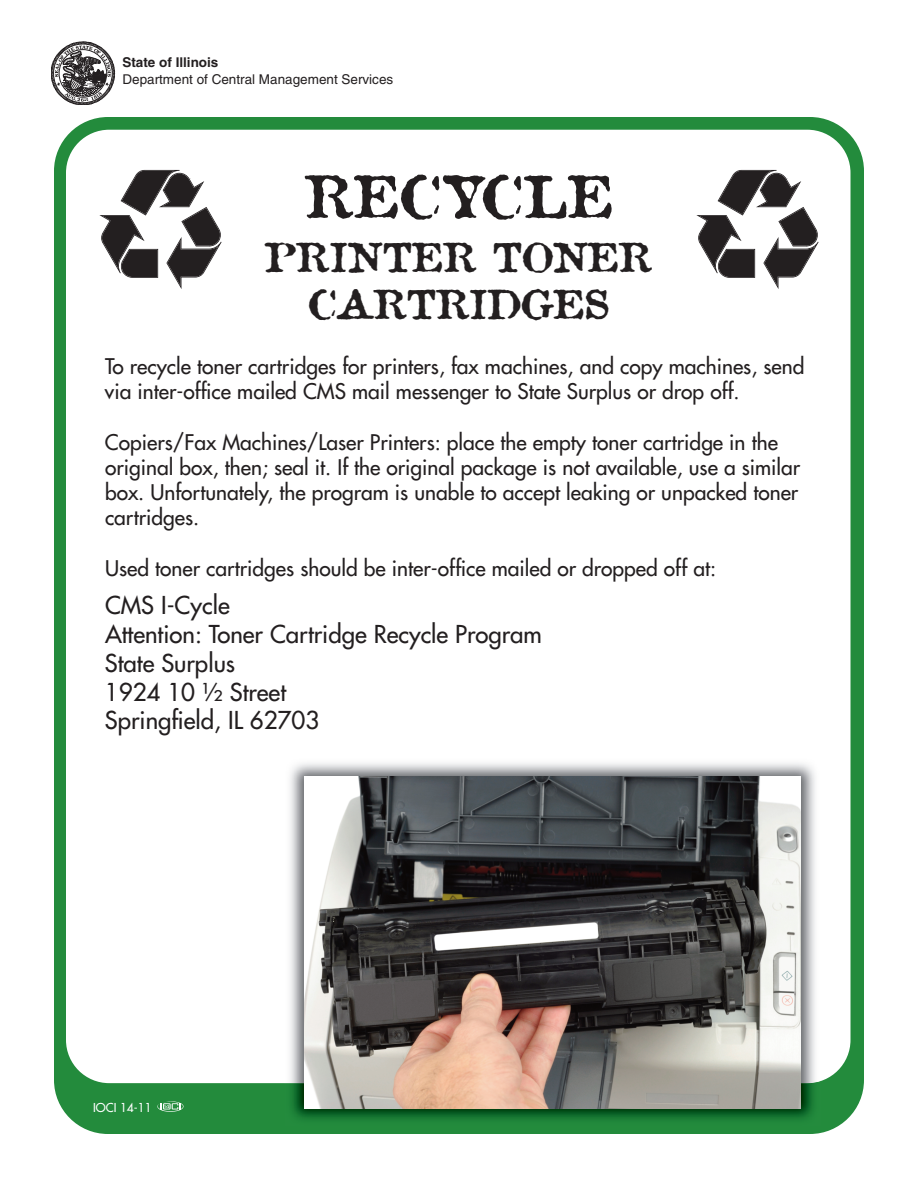
<style>
.page{position:relative;width:918px;height:1188px;background:#fff}
.page>*{position:absolute;margin:0;border:0;box-sizing:border-box;transform-origin:0 0}
.t1{font:57px "Attic";color:#231f20}
.t2{font:39px/46.8px "Attic";color:#231f20;text-align:center}
.t3{font:500 24px/28.8px "Futura Std";color:#231f20}
.t4{font:500 21px/25.2px "Futura Std";color:#231f20}
.t5{font:13.5px "Helvetica";color:#231f20}
.t6{font:700 13.5px "Helvetica";color:#231f20}
.t7{font:500 12px "Futura Std";color:#fff}
</style>
<div class="page">
<div style="left:54px;top:117px;width:810px;height:1017px;background:#238b3c;border-radius:54px"></div>
<div style="left:66px;top:130px;width:785px;height:953px;background:#fff;border-radius:43px"></div>
<svg style="left:51px;top:42px;width:64px;height:63px"></svg>
<svg style="left:99px;top:170px;width:123px;height:119px"></svg>
<svg style="left:696px;top:170px;width:123px;height:119px"></svg>
<img style="left:284px;top:1083px;width:530px;height:37px">
<img style="left:290px;top:763px;width:531px;height:320px">
<img style="left:304px;top:776px;width:497px;height:332px">
<svg style="left:157px;top:1101px;width:27px;height:11px"></svg>
<p class="t6" style="left:122px;top:58px;width:98px">State of Illinois</p>
<p class="t5" style="left:122px;top:74px;width:272px">Department of Central Management Services</p>
<h1 class="t1" style="left:305px;top:165px;width:310px">RECYCLE</h1>
<h2 class="t2" style="left:265px;top:235px;width:389px">PRINTER TONER<br>CARTRIDGES</h2>
<p class="t4" style="left:105px;top:355px;width:701px">To recycle toner cartridges for printers, fax machines, and copy machines, send via inter-office mailed CMS mail messenger to State Surplus or drop off.</p>
<p class="t4" style="left:105px;top:431px;width:697px">Copiers/Fax Machines/Laser Printers: place the empty toner cartridge in the original box, then; seal it. If the original package is not available, use a similar box. Unfortunately, the program is unable to accept leaking or unpacked toner cartridges.</p>
<p class="t4" style="left:105px;top:557px;width:613px">Used toner cartridges should be inter-office mailed or dropped off at:</p>
<p class="t3" style="left:105px;top:593px;width:438px">CMS I-Cycle<br>Attention: Toner Cartridge Recycle Program<br>State Surplus<br>1924 10 ½ Street<br>Springfield, IL 62703</p>
<p class="t7" style="left:93px;top:1101px;width:60px">IOCI 14-11</p>
</div>
